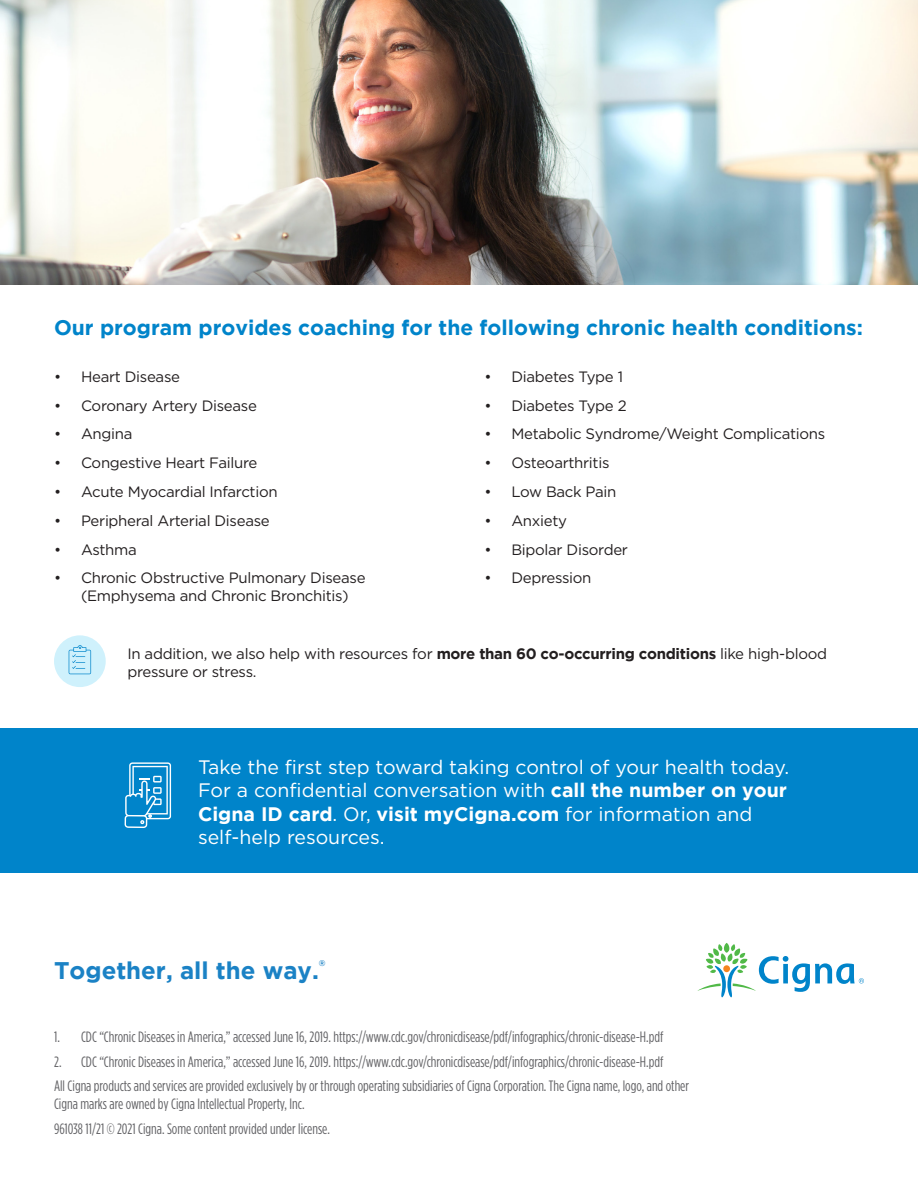
<style>
.page{position:relative;width:918px;height:1188px;background:#fff}
.page>*{position:absolute;margin:0;border:0;box-sizing:border-box;transform-origin:0 0}
.t1{font:700 24px "Gotham";color:#1b82c5}
.t2{font:700 21px "Gotham";color:#0084ca}
.t3{font:19.5px/23.4px "Gotham";color:#fff}
.t4{font:15px/18px "Gotham Condensed";color:#636366}
.t5{font:15px/18px "Gotham";letter-spacing:-.02em;color:#231f20}
.t6{font:700 8.25px "Gotham";color:#1b82c5}
.s1{font-weight:700}
</style>
<div class="page">
<div style="left:0;top:728px;width:918px;height:145px;background:#0084ca"></div>
<svg style="left:698px;top:943px;width:166px;height:54px"></svg>
<svg style="left:125px;top:762px;width:46px;height:66px"></svg>
<svg style="left:54px;top:635px;width:52px;height:52px"></svg>
<img style="left:0;top:0;width:918px;height:284px">
<svg style="left:69px;top:645px;width:22px;height:29px"></svg>
<p class="t2" style="left:54px;top:316px;width:810px">Our program provides coaching for the following chronic health conditions:</p>
<p class="t5" style="left:54px;top:367px;width:128px">• Heart Disease</p>
<p class="t5" style="left:54px;top:396px;width:204px">• Coronary Artery Disease</p>
<p class="t5" style="left:54px;top:425px;width:80px">• Angina</p>
<p class="t5" style="left:54px;top:454px;width:205px">• Congestive Heart Failure</p>
<p class="t5" style="left:54px;top:482px;width:225px">• Acute Myocardial Infarction</p>
<p class="t5" style="left:54px;top:511px;width:217px">• Peripheral Arterial Disease</p>
<p class="t5" style="left:54px;top:540px;width:84px">• Asthma</p>
<p class="t5" style="left:81px;top:569px;width:286px;text-indent:-27px">• Chronic Obstructive Pulmonary Disease (Emphysema and Chronic Bronchitis)</p>
<p class="t5" style="left:484px;top:367px;width:140px">• Diabetes Type 1</p>
<p class="t5" style="left:484px;top:396px;width:144px">• Diabetes Type 2</p>
<p class="t5" style="left:484px;top:425px;width:343px">• Metabolic Syndrome/Weight Complications</p>
<p class="t5" style="left:484px;top:454px;width:127px">• Osteoarthritis</p>
<p class="t5" style="left:484px;top:482px;width:134px">• Low Back Pain</p>
<p class="t5" style="left:484px;top:511px;width:84px">• Anxiety</p>
<p class="t5" style="left:484px;top:540px;width:145px">• Bipolar Disorder</p>
<p class="t5" style="left:484px;top:569px;width:109px">• Depression</p>
<p class="t5" style="left:127px;top:644px;width:701px">In addition, we also help with resources for <span class="s1">more than 60 co-occurring conditions</span> like high-blood pressure or stress.</p>
<p class="t3" style="left:198px;top:755px;width:593px">Take the first step toward taking control of your health today.</p>
<p class="t3" style="left:198px;top:778px;width:591px">For a confidential conversation with <span class="s1">call the number on your<br>Cigna ID card</span>. Or, <span class="s1">visit myCigna.com</span> for information and self-help resources.</p>
<p class="t1" style="left:54px;top:956px;width:266px">Together, all the way.</p>
<p class="t6" style="left:319px;top:959px;width:8px">®</p>
<p class="t4" style="left:54px;top:1027px;width:611px">1. CDC “Chronic Diseases in America,” accessed June 16, 2019. https://www.cdc.gov/chronicdisease/pdf/infographics/chronic-disease-H.pdf</p>
<p class="t4" style="left:54px;top:1052px;width:611px">2. CDC “Chronic Diseases in America,” accessed June 16, 2019. https://www.cdc.gov/chronicdisease/pdf/infographics/chronic-disease-H.pdf</p>
<p class="t4" style="left:54px;top:1077px;width:637px">All Cigna products and services are provided exclusively by or through operating subsidiaries of Cigna Corporation. The Cigna name, logo, and other<br>Cigna marks are owned by Cigna Intellectual Property, Inc.</p>
<p class="t4" style="left:54px;top:1120px;width:277px">961038 11/21 © 2021 Cigna. Some content provided under license.</p>
</div>
